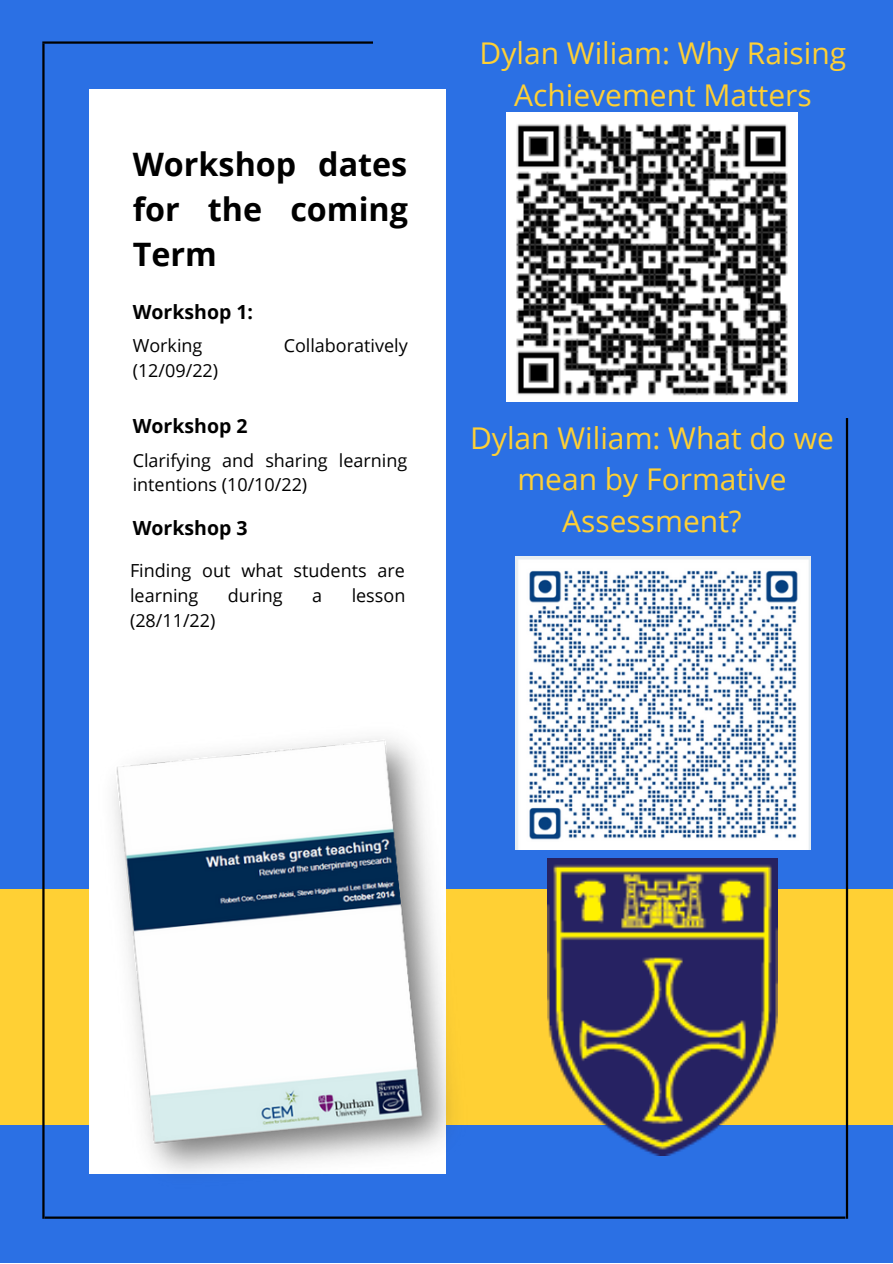
<style>
.page{position:relative;width:893px;height:1264px;background:#fff}
.page>*{position:absolute;margin:0;border:0;box-sizing:border-box;transform-origin:0 0}
.t1{font:700 32.25px/45px "Open Sans";color:#000;text-align:justify}
.t2{font:30px/41.5px "Open Sans";color:#ffd034;text-align:center}
.t3{font:700 19.5px "Open Sans";color:#000}
.t4{font:18px/24.8px "Open Sans";color:#000}
</style>
<div class="page">
<div style="left:0;top:0;width:892px;height:1262px;background:#2b70e4"></div>
<div style="left:0;top:889px;width:892px;height:235px;background:#ffd034"></div>
<hr style="left:845px;top:418px;width:3px;height:800px;background:#000">
<hr style="left:42px;top:44px;width:3px;height:1174px;background:#000">
<div style="left:89px;top:89px;width:357px;height:1084px;background:#fff"></div>
<hr style="left:42px;top:41px;width:331px;height:3px;background:#000">
<hr style="left:45px;top:1216px;width:800px;height:2px;background:#000">
<img style="left:89px;top:738px;width:387px;height:436px">
<img style="left:547px;top:858px;width:230px;height:296px">
<img style="left:506px;top:113px;width:291px;height:289px">
<img style="left:515px;top:557px;width:294px;height:292px">
<h1 class="t1" style="left:133px;top:141px;width:277px">Workshop dates for the coming Term</h1>
<p class="t3" style="left:133px;top:298px;width:122px">Workshop 1:</p>
<p class="t4" style="left:133px;top:332px;width:71px">Working</p>
<p class="t4" style="left:283px;top:332px;width:126px">Collaboratively</p>
<p class="t4" style="left:133px;top:357px;width:87px">(12/09/22)</p>
<p class="t3" style="left:133px;top:412px;width:116px">Workshop 2</p>
<p class="t4" style="left:133px;top:447px;width:276px">Clarifying and sharing learning intentions (10/10/22)</p>
<p class="t3" style="left:133px;top:514px;width:116px">Workshop 3</p>
<p class="t4" style="left:130px;top:558px;width:276px">Finding out what students are learning</p>
<p class="t4" style="left:228px;top:583px;width:56px">during</p>
<p class="t4" style="left:312px;top:583px;width:11px">a</p>
<p class="t4" style="left:351px;top:583px;width:55px">lesson</p>
<p class="t4" style="left:130px;top:607px;width:87px">(28/11/22)</p>
<h2 class="t2" style="left:479px;top:32px;width:368px">Dylan Wiliam: Why Raising<br>Achievement Matters</h2>
<h2 class="t2" style="left:470px;top:416px;width:365px">Dylan Wiliam: What do we mean by Formative<br>Assessment?</h2>
</div>
